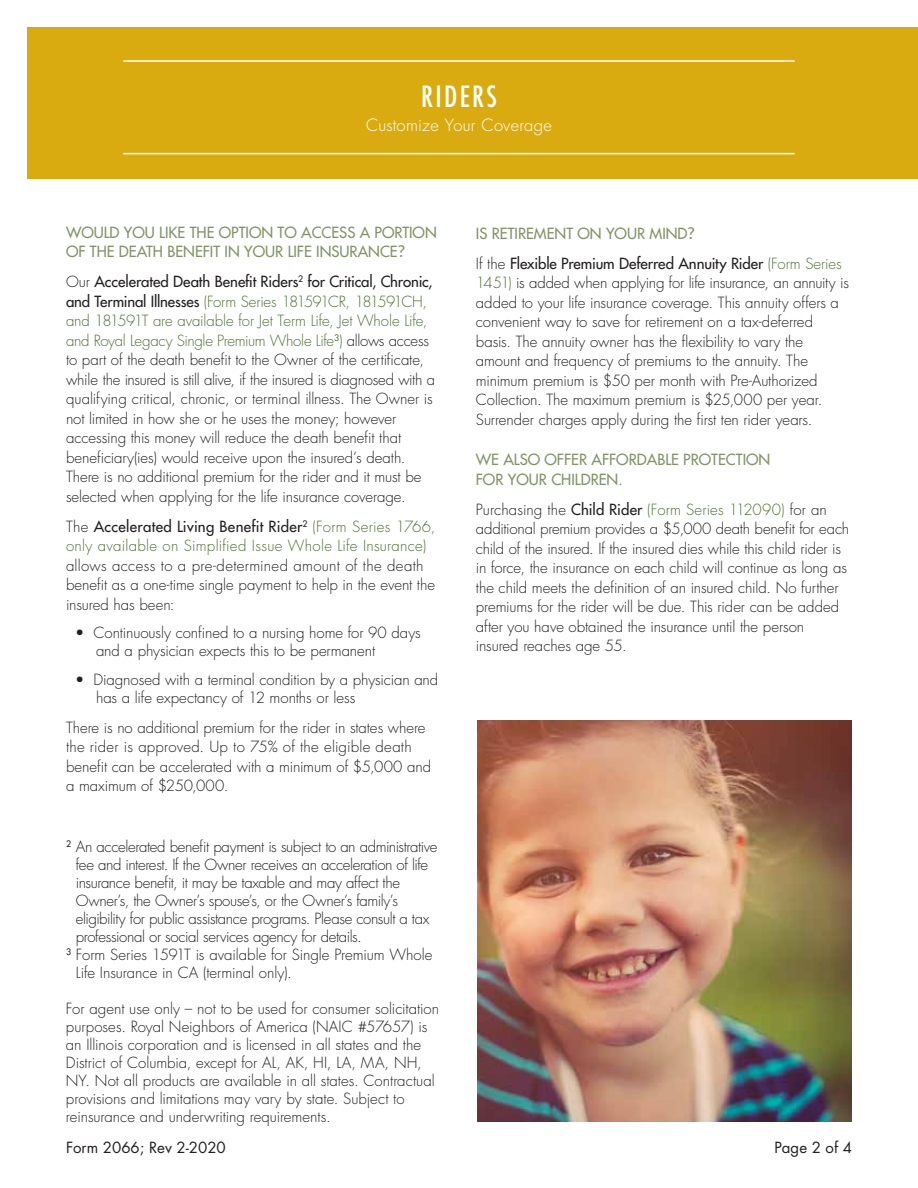
<style>
.page{position:relative;width:918px;height:1188px;background:#fff}
.page>*{position:absolute;margin:0;border:0;box-sizing:border-box;transform-origin:0 0}
.t1{font:condensed 28.5px "Futura Std";letter-spacing:.09em;color:#fff}
.t2{font:300 16.5px "Futura Std";letter-spacing:.015em;color:#fff}
.t3{font:300 15px/19.5px "Futura Std";letter-spacing:-.005em;color:#231f20}
.t4{font:300 15px "Futura Std";letter-spacing:-.025em;color:#231f20}
.t5{font:500 15px/19.5px "Futura Std";color:#829367}
.t6{font:300 15px/19.5px "Futura Std";letter-spacing:.015em;color:#507033}
.t7{font:500 15px/30px "Futura Std";color:#231f20}
.t8{font:300 15px "Futura Std";letter-spacing:-.03em;color:#231f20}
.t9{font:15px "Futura Std";color:#231f20}
.s1{font-family:"Lato";font-size:16.5px}
.s2{font-weight:500}
.s3{color:#507033}
.s4{color:#231f20}
.s5{font-weight:500;color:#231f20}
.s6{color:#829367}
.s7{font-family:"Lato";font-size:16.5px;color:#829367}
.s8{font-weight:300}
.s9{font-weight:300;color:#507033}
</style>
<div class="page">
<div style="left:27px;top:27px;width:891px;height:151px;background:#daab10"></div>
<img style="left:477px;top:721px;width:375px;height:401px">
<hr style="left:123px;top:60px;width:672px;height:2px;background:#fff">
<hr style="left:123px;top:153px;width:672px;height:1px;background:#fff">
<h1 class="t1" style="left:421px;top:79px;width:77px">RIDERS</h1>
<p class="t2" style="left:366px;top:115px;width:187px">Customize Your Coverage</p>
<p class="t5" style="left:66px;top:222px;width:372px">WOULD YOU LIKE THE OPTION TO ACCESS A PORTION<br>OF THE DEATH BENEFIT IN YOUR LIFE INSURANCE<span class="s1">?</span></p>
<p class="t3" style="left:66px;top:272px;width:371px">Our <span class="s2">Accelerated Death Benefit Riders</span><sup>2</sup> <span class="s2">for Critical, Chronic, and Terminal Illnesses</span> <span class="s3">(Form Series 181591CR, 181591CH, and 181591T are available for Jet Term Life, Jet Whole Life, and Royal Legacy Single Premium Whole Life</span><sup>3</sup><span class="s3">)</span> allows access to part of the death benefit to the Owner of the certificate, while the insured is still alive, if the insured is diagnosed with a qualifying critical, chronic, or terminal illness. The Owner is not limited in how she or he uses the money; however accessing this money will reduce the death benefit that beneficiary(ies) would receive upon the insured’s death.<br>There is no additional premium for the rider and it must be selected when applying for the life insurance coverage.</p>
<p class="t6" style="left:66px;top:517px;width:371px"><span class="s4">The</span> <span class="s5">Accelerated Living Benefit Rider</span><sup>2</sup> (Form Series 1766, only available on Simplified Issue Whole Life Insurance)</p>
<p class="t3" style="left:66px;top:556px;width:371px">allows access to a pre-determined amount of the death benefit as a one-time single payment to help in the event the insured has been:</p>
<p class="t3" style="left:96px;top:624px;width:326px;line-height:18px;text-indent:-21px">• Continuously confined to a nursing home for 90 days and a physician expects this to be permanent</p>
<p class="t3" style="left:96px;top:671px;width:344px;line-height:18px;text-indent:-21px">• Diagnosed with a terminal condition by a physician and has a life expectancy of 12 months or less</p>
<p class="t3" style="left:66px;top:718px;width:367px">There is no additional premium for the rider in states where the rider is approved. Up to 75% of the eligible death benefit can be accelerated with a minimum of $5,000 and a maximum of $250,000.</p>
<p class="t4" style="left:66px;top:837px;width:373px"><sup>2</sup> An accelerated benefit payment is subject to an administrative</p>
<p class="t4" style="left:76px;top:855px;width:354px">fee and interest. If the Owner receives an acceleration of life</p>
<p class="t3" style="left:76px;top:873px;width:326px">insurance benefit, it may be taxable and may affect the</p>
<p class="t3" style="left:76px;top:891px;width:324px">Owner’s, the Owner’s spouse’s, or the Owner’s family’s</p>
<p class="t8" style="left:76px;top:909px;width:355px">eligibility for public assistance programs. Please consult a tax</p>
<p class="t4" style="left:76px;top:927px;width:287px">professional or social services agency for details.</p>
<p class="t3" style="left:66px;top:945px;width:368px"><sup>3</sup> Form Series 1591T is available for Single Premium Whole</p>
<p class="t3" style="left:76px;top:963px;width:218px">Life Insurance in CA (terminal only).</p>
<p class="t3" style="left:66px;top:1000px;width:375px;line-height:18px">For agent use only – not to be used for consumer solicitation purposes. Royal Neighbors of America (NAIC #57657) is an Illinois corporation and is licensed in all states and the District of Columbia, except for AL, AK, HI, LA, MA, NH, NY. Not all products are available in all states. Contractual provisions and limitations may vary by state. Subject to reinsurance and underwriting requirements.</p>
<p class="t7" style="left:476px;top:218px;width:367px"><span class="s6">IS RETIREMENT ON YOUR MIND</span><span class="s7">?<br></span><span class="s8">If the</span> Flexible Premium Deferred Annuity Rider <span class="s9">(Form Series</span></p>
<p class="t3" style="left:476px;top:273px;width:375px"><span class="s3">1451)</span> is added when applying for life insurance, an annuity is added to your life insurance coverage. This annuity offers a convenient way to save for retirement on a tax-deferred basis. The annuity owner has the flexibility to vary the amount and frequency of premiums to the annuity. The minimum premium is $50 per month with Pre-Authorized Collection. The maximum premium is $25,000 per year.<br>Surrender charges apply during the first ten rider years.</p>
<p class="t5" style="left:476px;top:450px;width:296px">WE ALSO OFFER AFFORDABLE PROTECTION<br>FOR YOUR CHILDREN.</p>
<p class="t3" style="left:476px;top:500px;width:375px">Purchasing the <span class="s2">Child Rider</span> <span class="s3">(Form Series 112090)</span> for an additional premium provides a $5,000 death benefit for each child of the insured. If the insured dies while this child rider is in force, the insurance on each child will continue as long as the child meets the definition of an insured child. No further premiums for the rider will be due. This rider can be added after you have obtained the insurance until the person insured reaches age 55.</p>
<p class="t9" style="left:66px;top:1138px;width:161px">Form 2066; Rev 2-2020</p>
<p class="t9" style="left:774px;top:1138px;width:79px">Page 2 of 4</p>
</div>
